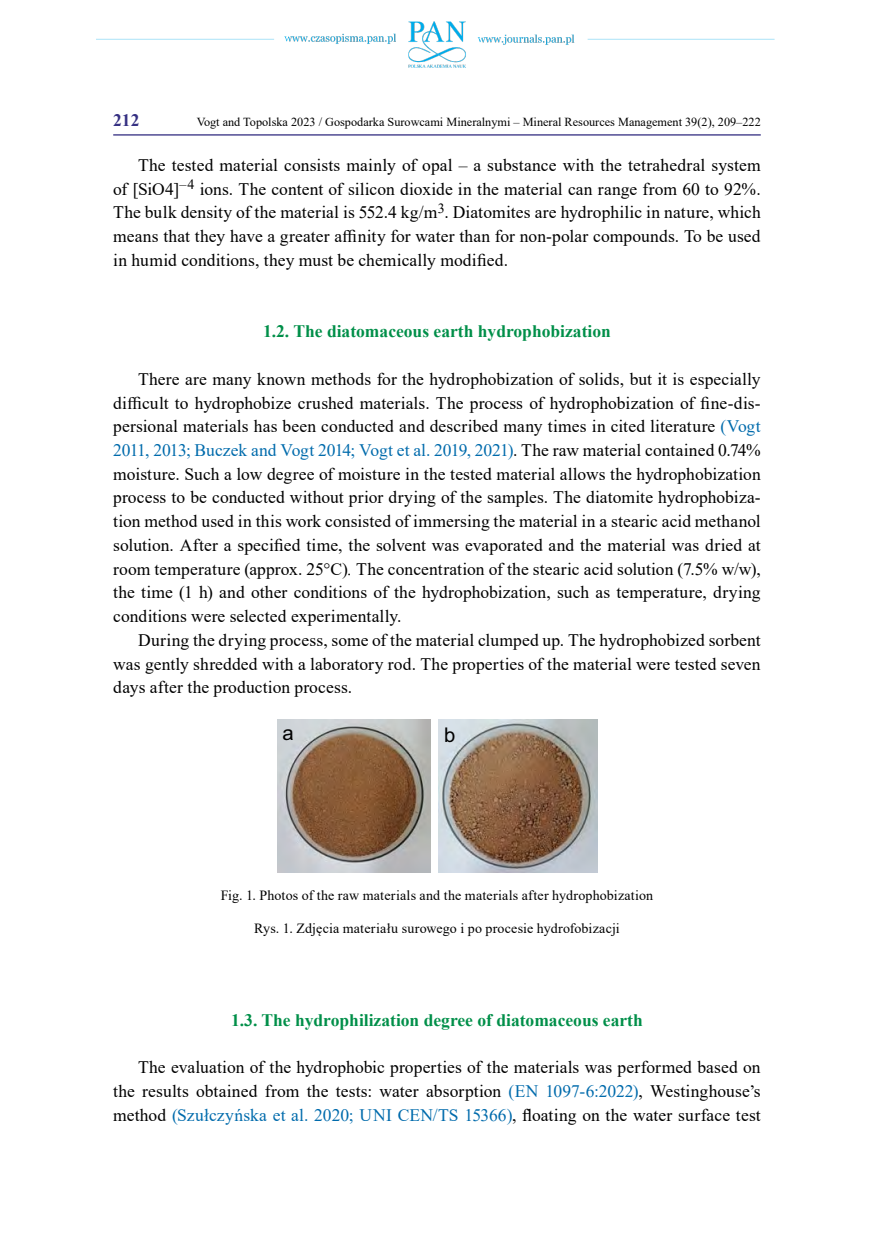
<style>
.page{position:relative;width:874px;height:1241px;background:#fff}
.page>*{position:absolute;margin:0;border:0;box-sizing:border-box;transform-origin:0 0}
.t1{font:20.3px "Arial";color:#000}
.t2{font:17.5px/23.6px "Times New Roman";letter-spacing:.005em;color:#000;text-align:justify}
.t3{font:700 17.5px "Times New Roman";color:#008f49}
.t4{font:700 17.5px "Times New Roman";color:#363183}
.t5{font:14px "Times New Roman";letter-spacing:.01em;color:#000}
.t6{font:12.25px "Times New Roman";color:#000}
.s1{color:#006bac}
.s2{font-style:italic}
</style>
<div class="page">
<img style="left:96px;top:21px;width:679px;height:47px">
<hr style="left:113px;top:134px;width:647px;height:1px;background:#363183">
<img style="left:277px;top:719px;width:153px;height:153px">
<img style="left:439px;top:719px;width:158px;height:153px">
<p class="t4" style="left:113px;top:107px;width:28px">212</p>
<p class="t6" style="left:197px;top:113px;width:565px">Vogt and Topolska 2023 / Gospodarka Surowcami Mineralnymi – Mineral Resources Management 39(2), 209–222</p>
<p class="t2" style="left:113px;top:153px;width:648px;text-indent:25px">The tested material consists mainly of opal – a substance with the tetrahedral system of [SiO4]<sup>–4</sup> ions. The content of silicon dioxide in the material can range from 60 to 92%.<br>The bulk density of the material is 552.4 kg/m<sup>3</sup>. Diatomites are hydrophilic in nature, which means that they have a greater affinity for water than for non-polar compounds. To be used in humid conditions, they must be chemically modified.</p>
<p class="t3" style="left:263px;top:319px;width:349px">1.2. The diatomaceous earth hydrophobization</p>
<p class="t2" style="left:113px;top:366px;width:648px;text-indent:25px">There are many known methods for the hydrophobization of solids, but it is especially difficult to hydrophobize crushed materials. The process of hydrophobization of fine-dis&shy;persional materials has been conducted and described many times in cited literature <span class="s1">(Vogt 2011, 2013; Buczek and Vogt 2014; Vogt et al. 2019, 2021)</span>. The raw material contained 0.74% moisture. Such a low degree of moisture in the tested material allows the hydrophobization process to be conducted without prior drying of the samples. The diatomite hydrophobiza&shy;tion method used in this work consisted of immersing the material in a stearic acid methanol solution. After a specified time, the solvent was evaporated and the material was dried at room temperature (approx. 25°C)<span class="s2">.</span> The concentration of the stearic acid solution (7.5% w/w), the time (1 h) and other conditions of the hydrophobization, such as temperature, drying conditions were selected experimentally.</p>
<p class="t2" style="left:113px;top:627px;width:648px;text-indent:25px">During the drying process, some of the material clumped up. The hydrophobized sorbent was gently shredded with a laboratory rod. The properties of the material were tested seven days after the production process.</p>
<p class="t1" style="left:282px;top:720px;width:13px">a</p>
<p class="t1" style="left:444px;top:722px;width:13px">b</p>
<p class="t5" style="left:221px;top:885px;width:434px">Fig. 1. Photos of the raw materials and the materials after hydrophobization</p>
<p class="t5" style="left:254px;top:917px;width:367px">Rys. 1. Zdjęcia materiału surowego i po procesie hydrofobizacji</p>
<p class="t3" style="left:231px;top:1007px;width:413px">1.3. The hydrophilization degree of diatomaceous earth</p>
<p class="t2" style="left:113px;top:1054px;width:648px;text-indent:25px">The evaluation of the hydrophobic properties of the materials was performed based on the results obtained from the tests: water absorption <span class="s1">(EN 1097-6:2022)</span>, Westinghouse’s method <span class="s1">(Szułczyńska et al. 2020; UNI CEN/TS 15366)</span>, floating on the water surface test</p>
</div>
